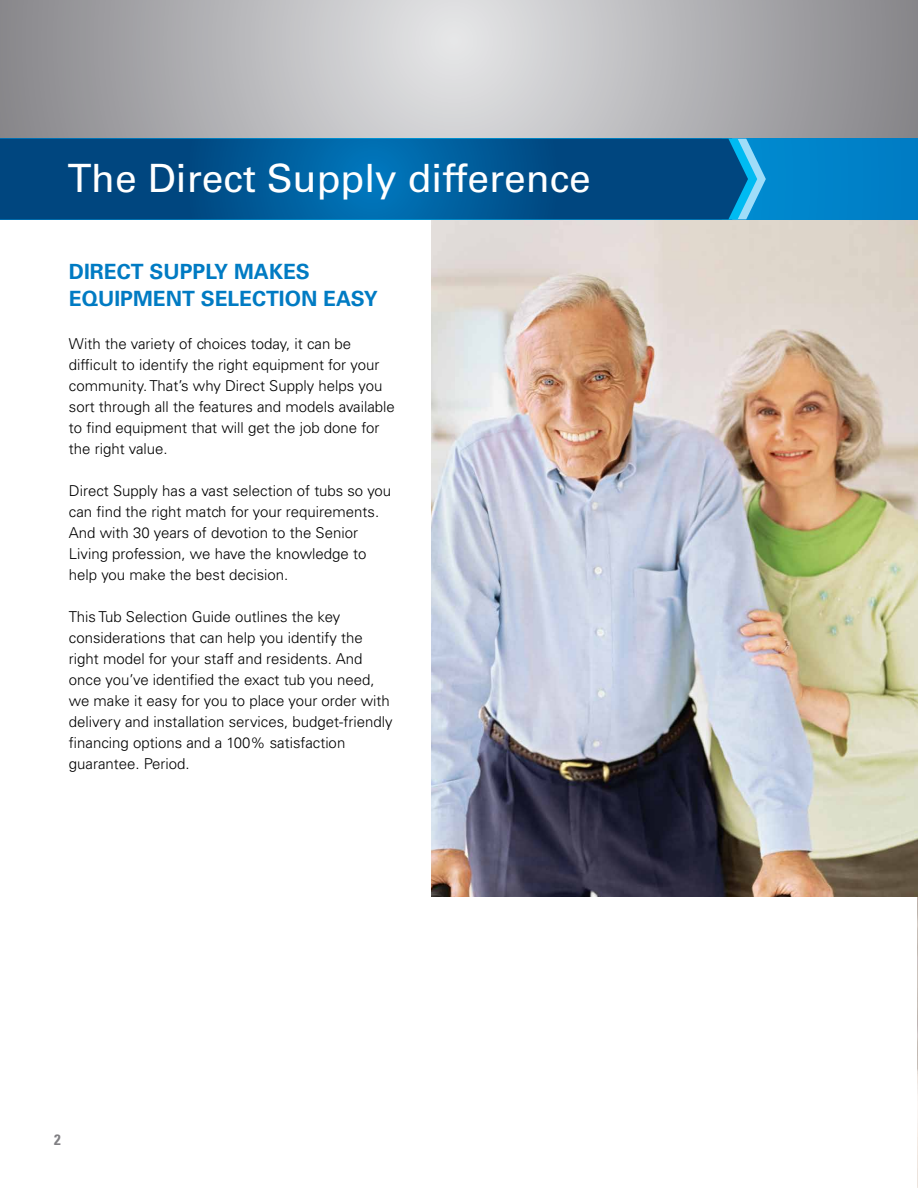
<style>
.page{position:relative;width:918px;height:1188px;background:#fff}
.page>*{position:absolute;margin:0;border:0;box-sizing:border-box;transform-origin:0 0}
.t1{font:39px "Univers LT Std";color:#fff}
.t2{font:700 21px/27px "Univers LT Std";color:#007bc3}
.t3{font:300 15px/21px "Univers LT Std";color:#000}
.t4{font:700 condensed 15px "Univers LT Std";color:#807f83}
</style>
<div class="page">
<img style="left:917px;top:139px;width:1px;height:1049px">
<img style="left:432px;top:219px;width:486px;height:678px">
<svg style="left:0;top:0;width:917px;height:139px;background:#b3b3b7"></svg>
<div style="left:0;top:139px;width:918px;height:80px;background:#0082c9"></div>
<svg style="left:748px;top:142px;width:18px;height:74px"></svg>
<svg style="left:0;top:139px;width:748px;height:80px;background:#00538f"></svg>
<svg style="left:917px;top:0;width:1px;height:220px"></svg>
<h1 class="t1" style="left:68px;top:155px;width:525px">The Direct Supply difference</h1>
<h2 class="t2" style="left:69px;top:258px;width:310px">DIRECT SUPPLY MAKES<br>EQUIPMENT SELECTION EASY</h2>
<p class="t3" style="left:69px;top:333px;width:328px">With the variety of choices today, it can be difficult to identify the right equipment for your community. That’s why Direct Supply helps you sort through all the features and models available to find equipment that will get the job done for the right value.</p>
<p class="t3" style="left:69px;top:480px;width:324px">Direct Supply has a vast selection of tubs so you can find the right match for your requirements.<br>And with 30 years of devotion to the Senior Living profession, we have the knowledge to help you make the best decision.</p>
<p class="t3" style="left:69px;top:606px;width:325px">This Tub Selection Guide outlines the key considerations that can help you identify the right model for your staff and residents. And once you’ve identified the exact tub you need, we make it easy for you to place your order with delivery and installation services, budget-friendly financing options and a 100% satisfaction guarantee. Period.</p>
<p class="t4" style="left:54px;top:1130px;width:8px">2</p>
</div>
